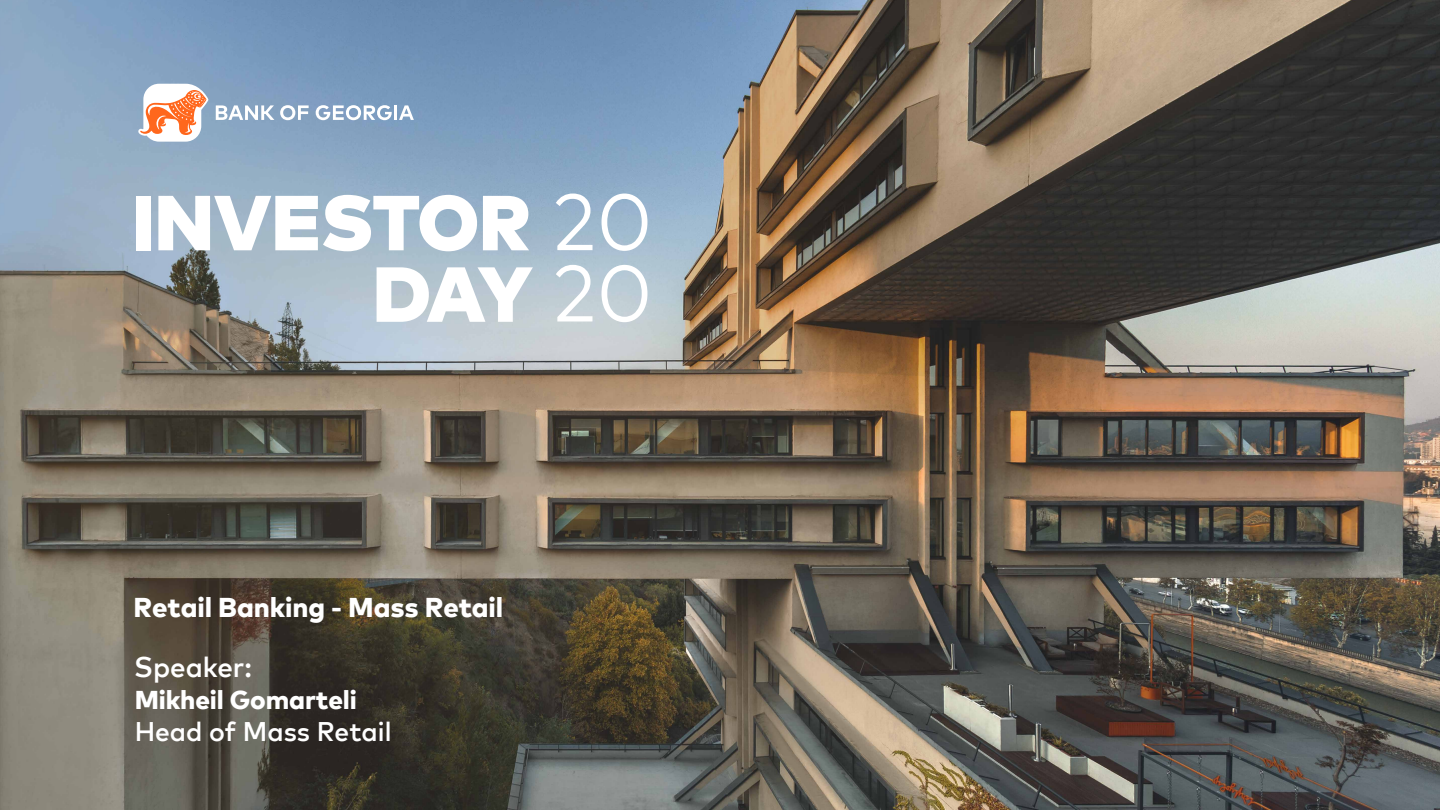
<style>
.page{position:relative;width:1440px;height:810px;background:#fff}
.page>*{position:absolute;margin:0;border:0;box-sizing:border-box;transform-origin:0 0}
.t1{font:900 77.78px/71.5px "BOG2018 Headline";letter-spacing:-.005em;color:#fff;text-align:right}
.t2{font:800 27.83px "BOG2018";letter-spacing:-.005em;color:#fff}
.t3{font:600 27.83px "BOG2018";color:#fff}
.t4{font:800 26.4px "BOG2018";letter-spacing:-.005em;color:#fff}
.t5{font:600 26.4px "BOG2018";color:#fff}
.s1{font-family:"BOG2018";font-weight:400;font-size:79.88px}
</style>
<div class="page">
<img style="left:0;top:0;width:1440px;height:810px">
<svg style="left:138px;top:84px;width:71px;height:58px"></svg>
<svg style="left:216px;top:105px;width:58px;height:15px"></svg>
<svg style="left:280px;top:105px;width:29px;height:15px"></svg>
<svg style="left:316px;top:105px;width:76px;height:15px"></svg>
<hr style="left:394px;top:105px;width:3px;height:15px;background:#fff">
<svg style="left:399px;top:105px;width:15px;height:15px"></svg>
<h1 class="t1" style="left:132px;top:181px;width:522px">INVESTOR <span class="s1">20<br></span>DAY <span class="s1">20</span></h1>
<p class="t2" style="left:134px;top:587px;width:371px">Retail Banking - Mass Retail</p>
<p class="t3" style="left:134px;top:648px;width:119px">Speaker:</p>
<p class="t4" style="left:135px;top:680px;width:224px">Mikheil Gomarteli</p>
<p class="t5" style="left:135px;top:712px;width:258px">Head of Mass Retail</p>
</div>
